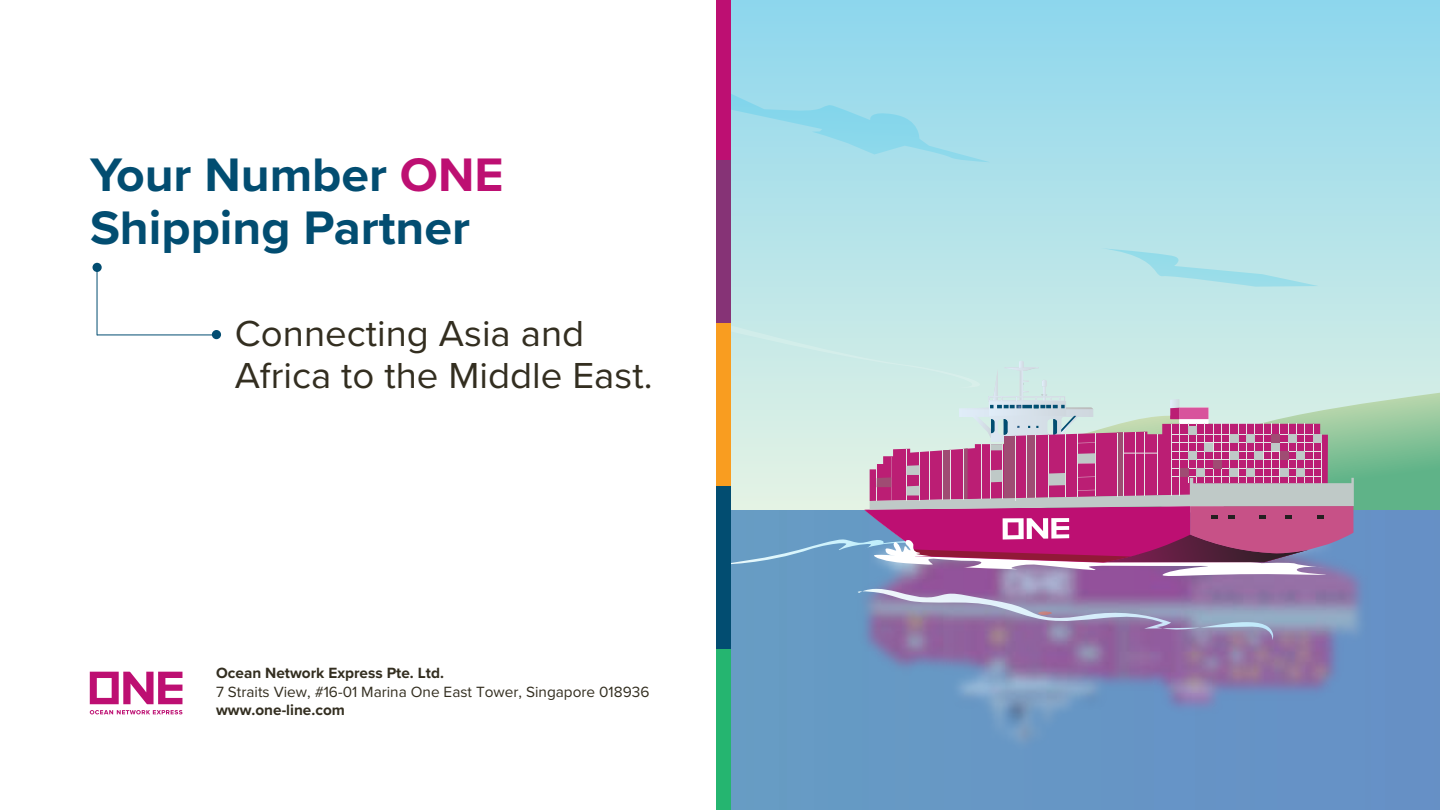
<style>
.page{position:relative;width:1440px;height:810px;background:#fff}
.page>*{position:absolute;margin:0;border:0;box-sizing:border-box;transform-origin:0 0}
.t1{font:700 48.75px/52.3px "Proxima Nova";color:#024d71}
.t2{font:37.5px/42px "Proxima Nova";color:#332e20}
.t3{font:15.38px "Proxima Nova";color:#332e20}
.t4{font:700 15.38px "Proxima Nova";color:#332e20}
.s1{color:#bd0f72}
</style>
<div class="page">
<svg style="left:731px;top:0;width:709px;height:393px;background:#a9dfea"></svg>
<svg style="left:1101px;top:248px;width:218px;height:39px;background:#b2e3e8"></svg>
<svg style="left:731px;top:86px;width:259px;height:76px;background:#9bdbeb"></svg>
<svg style="left:731px;top:252px;width:272px;height:109px;background:#c2e7e7"></svg>
<svg style="left:1363px;top:393px;width:77px;height:118px;background:#85c29a"></svg>
<img style="left:731px;top:511px;width:709px;height:299px">
<img style="left:820px;top:486px;width:594px;height:304px">
<svg style="left:731px;top:361px;width:632px;height:219px;background:#bb9bb7"></svg>
<svg style="left:856px;top:589px;width:417px;height:51px;background:#9685af"></svg>
<svg style="left:90px;top:710px;width:92px;height:4px"></svg>
<svg style="left:90px;top:672px;width:92px;height:32px"></svg>
<div style="left:212px;top:330px;width:9px;height:9px;background:#024d71;border-radius:50%"></div>
<hr style="left:97px;top:335px;width:119px;height:1px;background:#024d71">
<hr style="left:97px;top:270px;width:1px;height:65px;background:#024d71">
<div style="left:93px;top:263px;width:9px;height:9px;background:#024d71;border-radius:50%"></div>
<div style="left:716px;top:0;width:15px;height:160px;background:#bd0f72"></div>
<div style="left:716px;top:160px;width:15px;height:163px;background:#863376"></div>
<div style="left:716px;top:323px;width:15px;height:164px;background:#f99d20"></div>
<div style="left:716px;top:487px;width:15px;height:163px;background:#024d71"></div>
<div style="left:716px;top:650px;width:15px;height:160px;background:#25b570"></div>
<h1 class="t1" style="left:90px;top:148px;width:415px">Your Number <span class="s1">ONE<br></span>Shipping Partner</h1>
<h2 class="t2" style="left:235px;top:311px;width:419px">Connecting Asia and<br>Africa to the Middle East.</h2>
<p class="t4" style="left:216px;top:662px;width:229px">Ocean Network Express Pte. Ltd.</p>
<p class="t3" style="left:216px;top:680px;width:435px">7 Straits View, #16-01 Marina One East Tower, Singapore 018936</p>
<p class="t4" style="left:216px;top:698px;width:130px">www.one-line.com</p>
</div>
